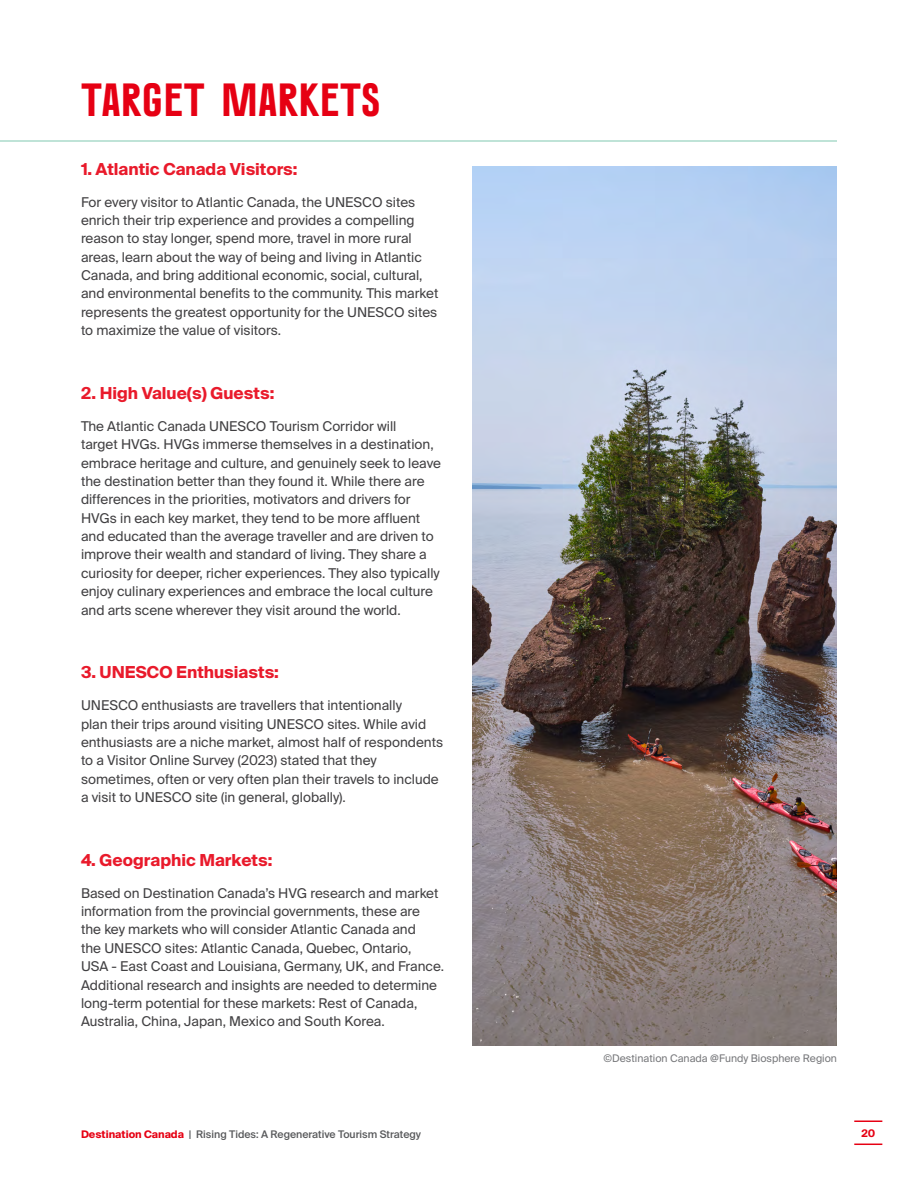
<style>
.page{position:relative;width:918px;height:1188px;background:#fff}
.page>*{position:absolute;margin:0;border:0;box-sizing:border-box;transform-origin:0 0}
.t1{font:700 46.5px "Canada";color:#e60013}
.t2{font:700 16.5px "Suisse Intl";color:#e91a2b}
.t3{font:13.5px/18.3px "Suisse Intl";color:#414042}
.t4{font:500 10.5px "Suisse Intl";color:#58595b}
.t5{font:10.5px "Suisse Intl";color:#77787b}
.t6{font:700 10.5px "Suisse Intl";color:#e60013}
.s1{font-weight:700;color:#e60013}
</style>
<div class="page">
<hr style="left:854px;top:1120px;width:28px;height:2px;background:#e60013">
<svg style="left:854px;top:1144px;width:28px;height:1px"></svg>
<hr style="left:0;top:140px;width:837px;height:2px;background:#aadaca">
<img style="left:472px;top:167px;width:364px;height:878px">
<h1 class="t1" style="left:81px;top:76px;width:301px">TARGET MARKETS</h1>
<p class="t2" style="left:81px;top:159px;width:218px">1. Atlantic Canada Visitors:</p>
<p class="t3" style="left:81px;top:193px;width:359px">For every visitor to Atlantic Canada, the UNESCO sites enrich their trip experience and provides a compelling reason to stay longer, spend more, travel in more rural areas, learn about the way of being and living in Atlantic Canada, and bring additional economic, social, cultural, and environmental benefits to the community. This market represents the greatest opportunity for the UNESCO sites to maximize the value of visitors.</p>
<p class="t2" style="left:81px;top:384px;width:195px">2. High Value(s) Guests:</p>
<p class="t3" style="left:81px;top:417px;width:361px">The Atlantic Canada UNESCO Tourism Corridor will<br>target HVGs. HVGs immerse themselves in a destination, embrace heritage and culture, and genuinely seek to leave the destination better than they found it. While there are differences in the priorities, motivators and drivers for HVGs in each key market, they tend to be more affluent and educated than the average traveller and are driven to improve their wealth and standard of living. They share a curiosity for deeper, richer experiences. They also typically enjoy culinary experiences and embrace the local culture and arts scene wherever they visit around the world.</p>
<p class="t2" style="left:81px;top:663px;width:199px">3. UNESCO Enthusiasts:</p>
<p class="t3" style="left:81px;top:696px;width:364px">UNESCO enthusiasts are travellers that intentionally<br>plan their trips around visiting UNESCO sites. While avid enthusiasts are a niche market, almost half of respondents to a Visitor Online Survey (2023) stated that they sometimes, often or very often plan their travels to include a visit to UNESCO site (in general, globally).</p>
<p class="t2" style="left:81px;top:851px;width:193px">4. Geographic Markets:</p>
<p class="t3" style="left:81px;top:884px;width:365px">Based on Destination Canada’s HVG research and market information from the provincial governments, these are<br>the key markets who will consider Atlantic Canada and<br>the UNESCO sites: Atlantic Canada, Quebec, Ontario,<br>USA - East Coast and Louisiana, Germany, UK, and France.<br>Additional research and insights are needed to determine long-term potential for these markets: Rest of Canada, Australia, China, Japan, Mexico and South Korea.</p>
<p class="t5" style="left:604px;top:1052px;width:235px">©Destination Canada @Fundy Biosphere Region</p>
<p class="t4" style="left:81px;top:1128px;width:342px"><span class="s1">Destination Canada</span> | Rising Tides: A Regenerative Tourism Strategy</p>
<p class="t6" style="left:861px;top:1127px;width:15px">20</p>
</div>
